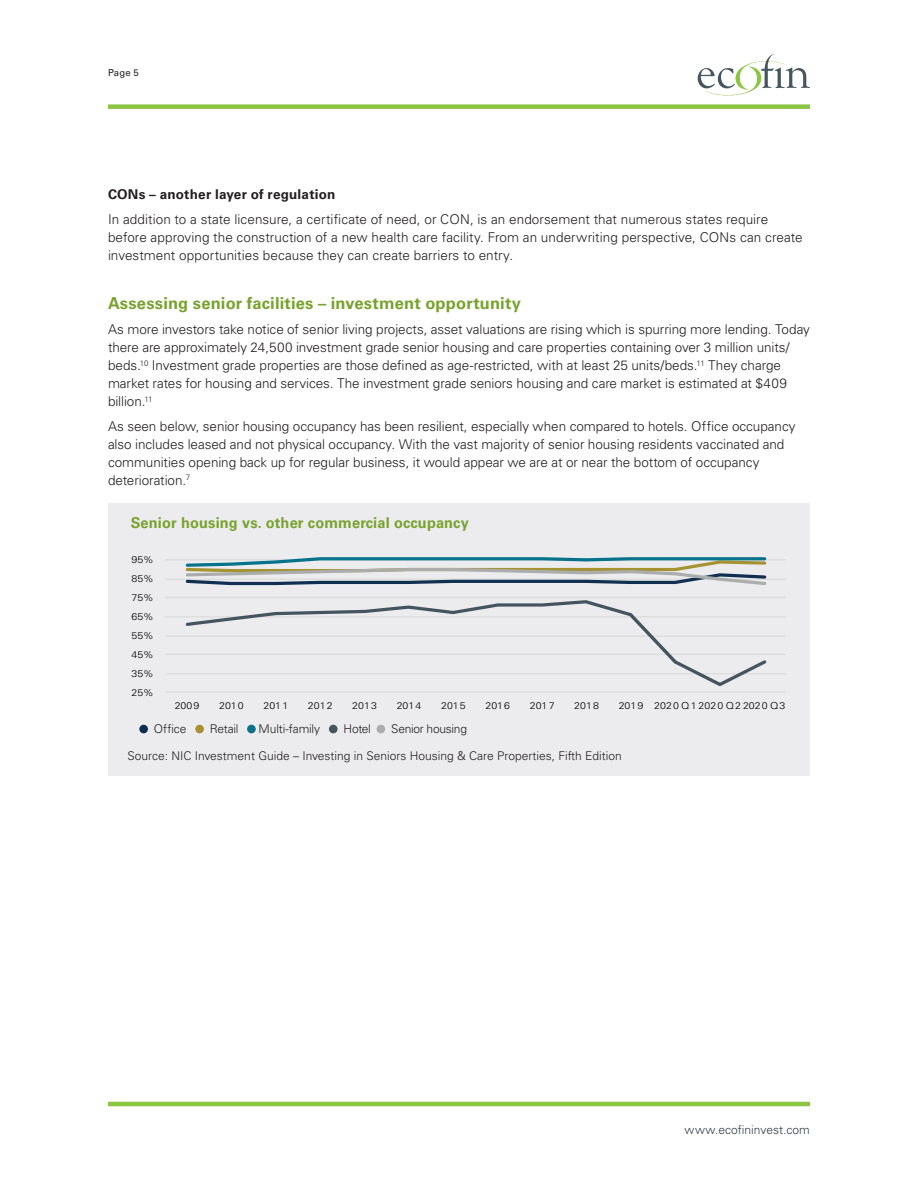
<style>
.page{position:relative;width:918px;height:1188px;background:#fff}
.page>*{position:absolute;margin:0;border:0;box-sizing:border-box;transform-origin:0 0}
.t1{font:700 16.5px "Univers LT Std";letter-spacing:.01em;color:#78a22d}
.t2{font:700 15px "Univers LT Std";letter-spacing:.01em;color:#78a22d}
.t3{font:300 13.5px/18px "Univers LT Std";letter-spacing:-.005em;color:#231f20}
.t4{font:700 13.5px "Univers LT Std";letter-spacing:.015em;color:#231f20}
.sub{font:300 12px "Univers LT Std";color:#231f20}
.t5{font:300 12px "Univers LT Std";letter-spacing:.005em;color:#323d47}
.sub-2{font:300 12px "Univers LT Std";letter-spacing:-.02em;color:#231f20}
.t6{font:300 9.6px "Univers LT Std";color:#000;scale:1.09 1}
.t7{font:300 9.6px "Univers LT Std";letter-spacing:.11em;color:#000;scale:1.09 1}
.t8{font:9.6px "Univers LT Std";color:#231f20}
</style>
<div class="page">
<div style="left:108px;top:104px;width:702px;height:5px;background:#8bc642"></div>
<hr style="left:108px;top:1102px;width:702px;height:4px;background:#8bc642">
<svg style="left:698px;top:54px;width:112px;height:42px"></svg>
<div style="left:108px;top:503px;width:702px;height:273px;background:#ececee"></div>
<hr style="left:165px;top:673px;width:621px;height:1px;background:#d9d9d9">
<hr style="left:165px;top:654px;width:621px;height:1px;background:#d9d9d9">
<hr style="left:165px;top:636px;width:621px;height:1px;background:#d9d9d9">
<hr style="left:165px;top:616px;width:621px;height:1px;background:#d9d9d9">
<hr style="left:165px;top:597px;width:621px;height:1px;background:#d9d9d9">
<hr style="left:165px;top:579px;width:621px;height:1px;background:#d9d9d9">
<hr style="left:165px;top:559px;width:621px;height:1px;background:#d9d9d9">
<hr style="left:165px;top:691px;width:621px;height:2px;background:#d9d9d9">
<svg style="left:185px;top:600px;width:582px;height:86px"></svg>
<svg style="left:185px;top:557px;width:582px;height:29px"></svg>
<div style="left:139px;top:725px;width:9px;height:8px;background:#0d2e50;border-radius:50%"></div>
<div style="left:195px;top:725px;width:9px;height:8px;background:#a59332;border-radius:50%"></div>
<div style="left:247px;top:725px;width:9px;height:8px;background:#0e718a;border-radius:50%"></div>
<div style="left:329px;top:725px;width:9px;height:8px;background:#45555f;border-radius:50%"></div>
<div style="left:377px;top:725px;width:8px;height:8px;background:#abadac;border-radius:50%"></div>
<p class="t8" style="left:108px;top:67px;width:32px">Page 5</p>
<p class="t4" style="left:108px;top:186px;width:229px">CONs – another layer of regulation</p>
<p class="t3" style="left:108px;top:210px;width:696px">In addition to a state licensure, a certificate of need, or CON, is an endorsement that numerous states require before approving the construction of a new health care facility. From an underwriting perspective, CONs can create investment opportunities because they can create barriers to entry.</p>
<p class="t1" style="left:108px;top:294px;width:415px">Assessing senior facilities – investment opportunity</p>
<p class="t3" style="left:108px;top:320px;width:704px">As more investors take notice of senior living projects, asset valuations are rising which is spurring more lending. Today there are approximately 24,500 investment grade senior housing and care properties containing over 3 million units/ beds.<sup>10</sup> Investment grade properties are those defined as age-restricted, with at least 25 units/beds.<sup>11</sup> They charge market rates for housing and services. The investment grade seniors housing and care market is estimated at $409 billion.<sup>11</sup></p>
<p class="t3" style="left:108px;top:417px;width:689px">As seen below, senior housing occupancy has been resilient, especially when compared to hotels. Office occupancy also includes leased and not physical occupancy. With the vast majority of senior housing residents vaccinated and communities opening back up for regular business, it would appear we are at or near the bottom of occupancy deterioration.<sup>7</sup></p>
<p class="t2" style="left:131px;top:514px;width:340px">Senior housing vs. other commercial occupancy</p>
<p class="t6" style="left:131px;top:554px;width:22px">95%</p>
<p class="t6" style="left:131px;top:573px;width:22px">85%</p>
<p class="t6" style="left:131px;top:592px;width:22px">75%</p>
<p class="t6" style="left:131px;top:611px;width:22px">65%</p>
<p class="t6" style="left:131px;top:630px;width:22px">55%</p>
<p class="t6" style="left:131px;top:648px;width:22px">45%</p>
<p class="t6" style="left:131px;top:667px;width:22px">35%</p>
<p class="t6" style="left:131px;top:686px;width:22px">25%</p>
<p class="t6" style="left:175px;top:699px;width:24px">2009</p>
<p class="t6" style="left:219px;top:699px;width:24px">2010</p>
<p class="t6" style="left:264px;top:699px;width:24px">2011</p>
<p class="t6" style="left:308px;top:699px;width:24px">2012</p>
<p class="t6" style="left:352px;top:699px;width:24px">2013</p>
<p class="t6" style="left:397px;top:699px;width:24px">2014</p>
<p class="t6" style="left:441px;top:699px;width:24px">2015</p>
<p class="t6" style="left:486px;top:699px;width:24px">2016</p>
<p class="t6" style="left:530px;top:699px;width:24px">2017</p>
<p class="t6" style="left:574px;top:699px;width:24px">2018</p>
<p class="t7" style="left:619px;top:699px;width:154px">2019 2020 Q12020 Q22020 Q3</p>
<p class="sub" style="left:154px;top:722px;width:34px">Office</p>
<p class="sub" style="left:210px;top:722px;width:30px">Retail</p>
<p class="sub" style="left:259px;top:722px;width:63px">Multi-family</p>
<p class="sub" style="left:344px;top:722px;width:29px">Hotel</p>
<p class="sub-2" style="left:391px;top:722px;width:77px">Senior housing</p>
<p class="sub" style="left:127px;top:748px;width:496px">Source: NIC Investment Guide – Investing in Seniors Housing &amp; Care Properties, Fifth Edition</p>
<p class="t5" style="left:685px;top:1123px;width:127px">www.ecofininvest.com</p>
</div>
